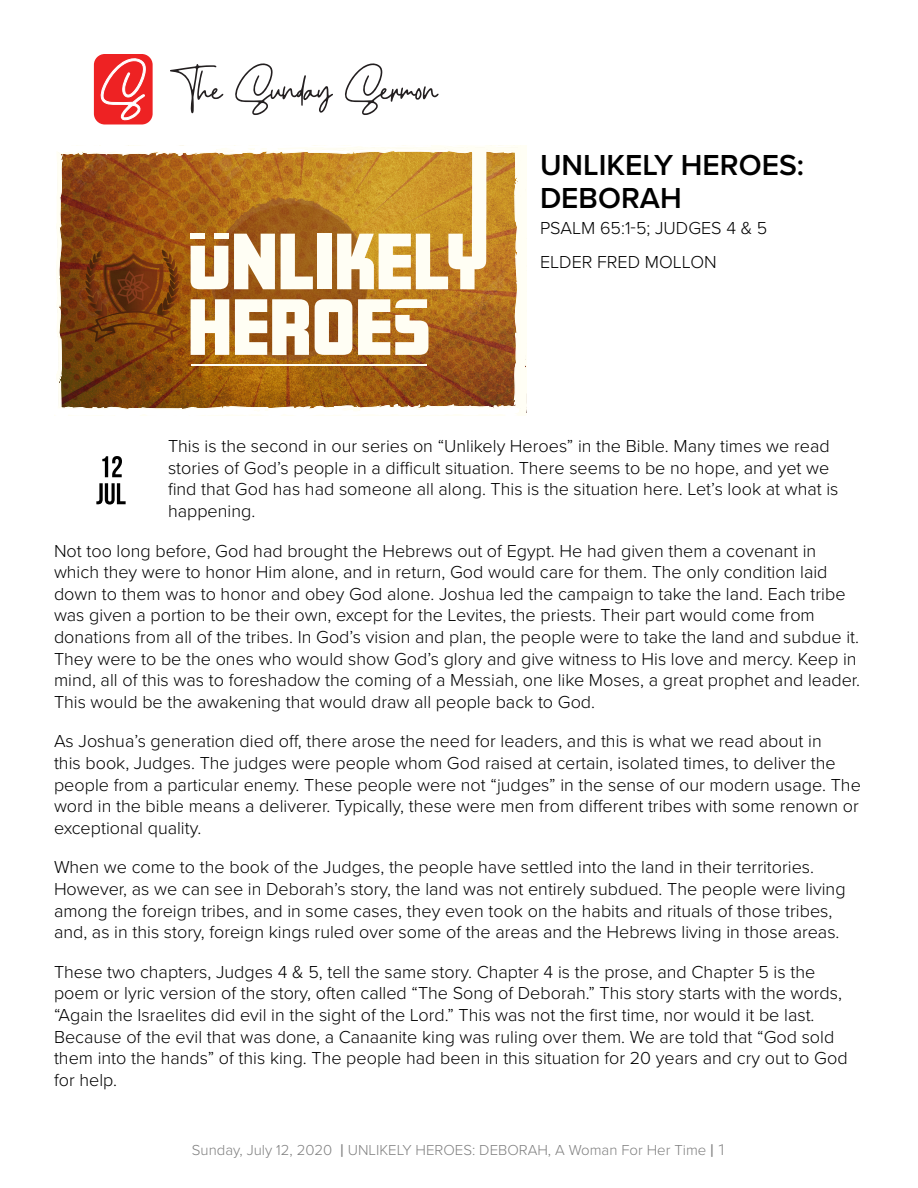
<style>
.page{position:relative;width:918px;height:1188px;background:#fff}
.page>*{position:absolute;margin:0;border:0;box-sizing:border-box;transform-origin:0 0}
.t1{font:600 30px "Proxima Nova";color:#000}
.t2{font:300 18px/21.6px "Proxima Nova";color:#000}
.t3{font:300 15px "Proxima Nova";color:#808080}
.s1{font-family:"Roboto";font-weight:500}
.s2{font-family:"Roboto"}
</style>
<div class="page">
<div style="left:94px;top:54px;width:59px;height:70px;background:#ee2223;border-radius:11px"></div>
<svg style="left:100px;top:58px;width:46px;height:63px"></svg>
<svg style="left:170px;top:64px;width:53px;height:50px"></svg>
<svg style="left:235px;top:63px;width:98px;height:52px"></svg>
<svg style="left:345px;top:63px;width:94px;height:52px"></svg>
<svg style="left:72px;top:151px;width:119px;height:264px;background:#91531c"></svg>
<svg style="left:56px;top:152px;width:16px;height:257px"></svg>
<svg style="left:191px;top:146px;width:336px;height:270px"></svg>
<svg style="left:85px;top:250px;width:96px;height:92px;background:#7d3e0d"></svg>
<svg style="left:96px;top:483px;width:30px;height:22px"></svg>
<svg style="left:102px;top:456px;width:20px;height:21px"></svg>
<p class="t1" style="left:540px;top:143px;width:266px">UNLIKELY HEROES:</p>
<p class="t1" style="left:540px;top:176px;width:143px">DEBORAH</p>
<p class="t2" style="left:540px;top:217px;width:229px">PSALM 65:1-5; JUDGES 4 &amp; 5</p>
<p class="t2" style="left:540px;top:250px;width:178px">ELDER FRED MOLLON</p>
<p class="t2" style="left:168px;top:434px;width:672px">This is the second in our series on “Unlikely Heroes” in the Bible. Many times we read stories of God’s people in a difficult situation. There seems to be no hope, and yet we find that God has had someone all along. This is the situation here. Let’s look at what is happening.</p>
<p class="t2" style="left:54px;top:539px;width:808px">Not too long before, God had brought the Hebrews out of Egypt. He had given them a covenant in which they were to honor Him alone, and in return, God would care for them. The only condition laid down to them was to honor and obey God alone. Joshua led the campaign to take the land. Each tribe was given a portion to be their own, except for the Levites, the priests. Their part would come from donations from all of the tribes. In God’s vision and plan, the people were to take the land and subdue it.<br>They were to be the ones who would show God’s glory and give witness to His love and mercy. Keep in mind, all of this was to foreshadow the coming of a Messiah, one like Moses, a great prophet and leader.<br>This would be the awakening that would draw all people back to God.</p>
<p class="t2" style="left:54px;top:730px;width:808px">As Joshua’s generation died off, there arose the need for leaders, and this is what we read about in<br>this book, Judges. The judges were people whom God raised at certain, isolated times, to deliver the people from a particular enemy. These people were not “judges” in the sense of our modern usage. The word in the bible means a deliverer. Typically, these were men from different tribes with some renown or exceptional quality.</p>
<p class="t2" style="left:54px;top:856px;width:793px">When we come to the book of the Judges, the people have settled into the land in their territories.<br>However, as we can see in Deborah’s story, the land was not entirely subdued. The people were living among the foreign tribes, and in some cases, they even took on the habits and rituals of those tribes, and, as in this story, foreign kings ruled over some of the areas and the Hebrews living in those areas.</p>
<p class="t2" style="left:54px;top:960px;width:795px">These two chapters, Judges 4 &amp; 5, tell the same story. Chapter 4 is the prose, and Chapter 5 is the poem or lyric version of the story, often called “The Song of Deborah.” This story starts with the words, “Again the Israelites did evil in the sight of the Lord.” This was not the first time, nor would it be last.<br>Because of the evil that was done, a Canaanite king was ruling over them. We are told that “God sold them into the hands” of this king. The people had been in this situation for 20 years and cry out to God for help.</p>
<p class="t3" style="left:192px;top:1138px;width:536px">Sunday, July 12, 2020 <span class="s1">|</span> UNLIKELY HEROES: DEBORAH, A Woman For Her Time <span class="s1">|</span> <span class="s2">1</span></p>
</div>
